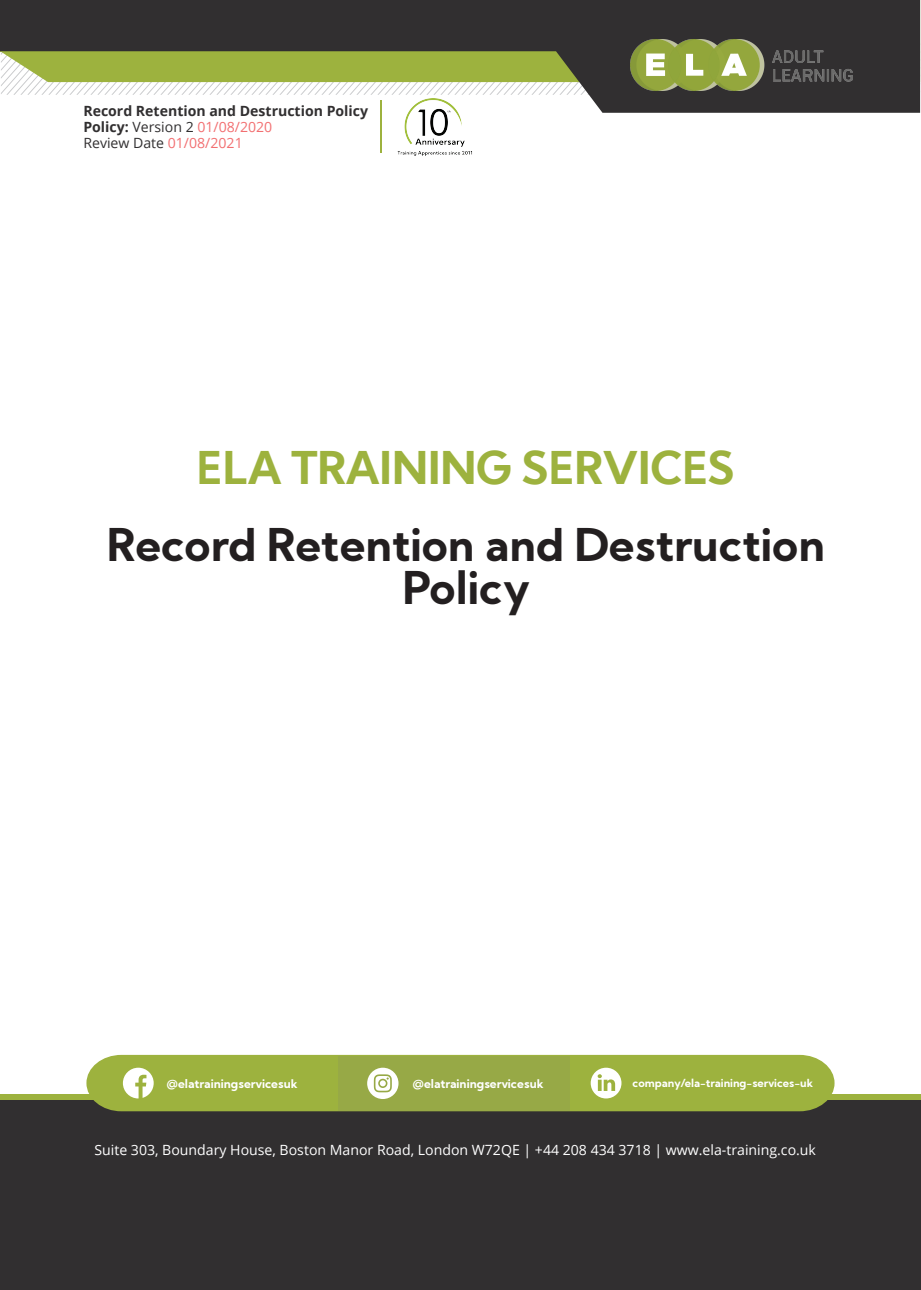
<style>
.page{position:relative;width:921px;height:1290px;background:#fff}
.page>*{position:absolute;margin:0;border:0;box-sizing:border-box;transform-origin:0 0}
.t1{font:700 45px/43.5px "Kumbh Sans";color:#231f20;text-align:center}
.t2{font:700 45px "Kumbh Sans";color:#9db23e}
.t3{font:14.1px "Open Sans";color:#fff}
.t4{font:700 14.1px/15.9px "Open Sans";color:#312f30}
.t5{font:700 12px "Kumbh Sans";color:#fff}
.t6{font:700 11.1px "Kumbh Sans";color:#fff}
.s1{font-weight:400}
.s2{font-weight:400;color:#f26f71}
</style>
<div class="page">
<div style="left:0;top:1097px;width:920px;height:193px;background:#312f30"></div>
<div style="left:0;top:1094px;width:920px;height:5px;background:#9db23e"></div>
<svg style="left:0;top:0;width:919px;height:113px;fill:#312f30"></svg>
<img style="left:629px;top:39px;width:224px;height:51px">
<svg style="left:86px;top:1055px;width:748px;height:56px;background:#9fb24a"></svg>
<img style="left:397px;top:98px;width:75px;height:57px">
<hr style="left:380px;top:101px;width:2px;height:52px;background:#9db23e">
<p class="t4" style="left:83px;top:103px;width:286px">Record Retention and Destruction Policy<br>Policy: <span class="s1">Version 2</span> <span class="s2">01/08/2020<br></span><span class="s1">Review Date</span> <span class="s2">01/08/2021</span></p>
<h1 class="t2" style="left:197px;top:439px;width:539px">ELA TRAINING SERVICES</h1>
<h1 class="t1" style="left:107px;top:523px;width:719px">Record Retention and Destruction<br>Policy</h1>
<p class="t5" style="left:166px;top:1075px;width:133px">@elatrainingservicesuk</p>
<p class="t5" style="left:412px;top:1075px;width:133px">@elatrainingservicesuk</p>
<p class="t6" style="left:632px;top:1076px;width:182px">company/ela-training-services-uk</p>
<p class="t3" style="left:94px;top:1140px;width:722px">Suite 303, Boundary House, Boston Manor Road, London W72QE | +44 208 434 3718 | www.ela-training.co.uk</p>
</div>
